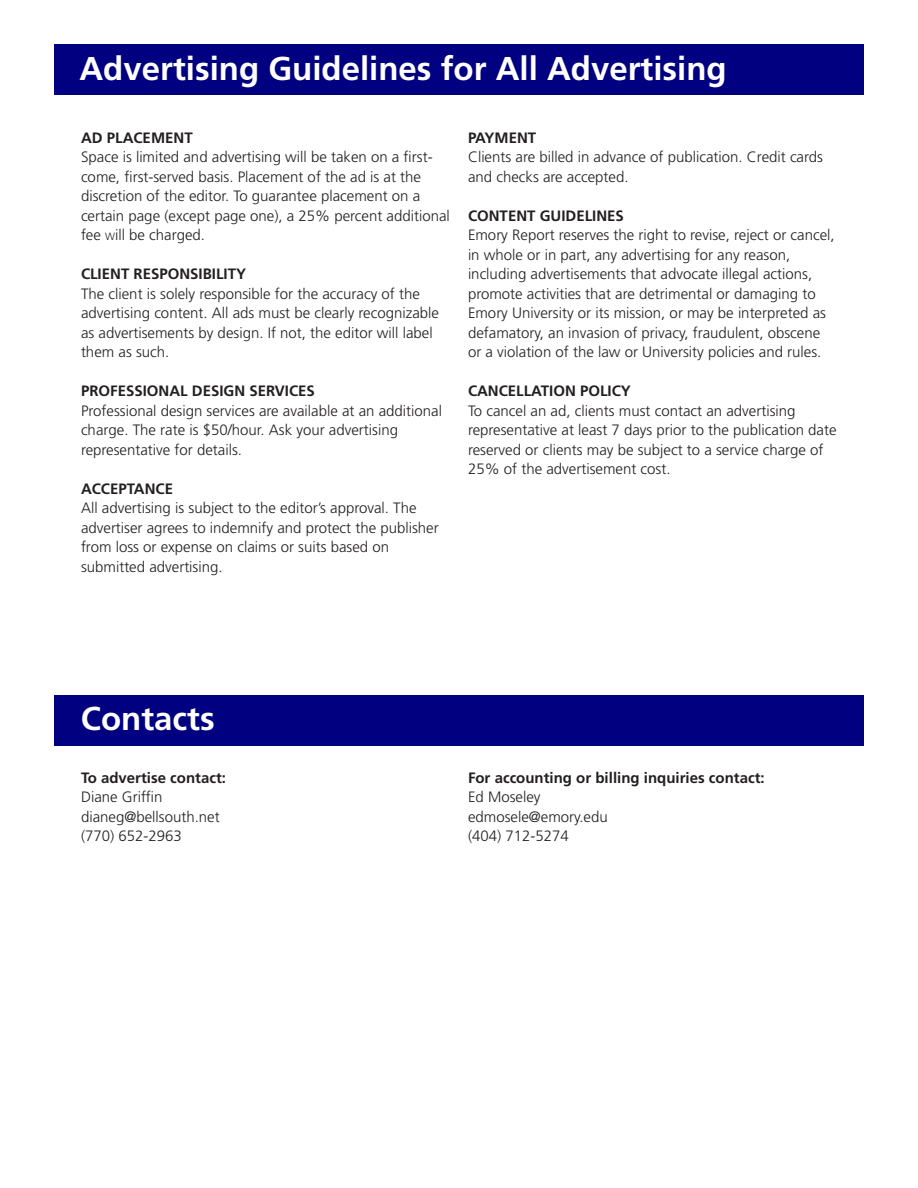
<style>
.page{position:relative;width:918px;height:1188px;background:#fff}
.page>*{position:absolute;margin:0;border:0;box-sizing:border-box;transform-origin:0 0}
.t1{font:700 33px "Frutiger LT Std";color:#fff}
.t2{font:300 15px/19.5px "Frutiger LT Std";color:#231f20}
.t3{font:700 15px "Frutiger LT Std";color:#231f20}
.s1{font-size:10.5px}
</style>
<div class="page">
<div style="left:54px;top:695px;width:810px;height:51px;background:#000080"></div>
<div style="left:54px;top:45px;width:810px;height:50px;background:#000080"></div>
<p class="t1" style="left:80px;top:49px;width:649px">Advertising Guidelines for All Advertising</p>
<p class="t3" style="left:81px;top:129px;width:113px">AD PLACEMENT</p>
<p class="t2" style="left:81px;top:148px;width:370px">Space is limited and advertising will be taken on a first&shy;come, first-served basis. Placement of the ad is at the discretion of the editor. To guarantee placement on a certain page (except page one), a 25% percent additional fee <span class="s1">w</span>ill be charged.</p>
<p class="t3" style="left:81px;top:265px;width:167px">CLIENT RESPONSIBILITY</p>
<p class="t2" style="left:81px;top:284px;width:360px">The client is solely responsible for the accuracy of the advertising content. All ads must be clearly recognizable as advertisements by design. If not, the editor will label them as such.</p>
<p class="t3" style="left:81px;top:382px;width:235px">PROFESSIONAL DESIGN SERVICES</p>
<p class="t2" style="left:81px;top:401px;width:363px">Professional design services are available at an additional charge. The rate is $50/hour. Ask your advertising representative for details.</p>
<p class="t3" style="left:81px;top:480px;width:94px">ACCEPTANCE</p>
<p class="t2" style="left:81px;top:499px;width:359px">All advertising is subject to the editor’s approval. The advertiser agrees to indemnify and protect the publisher from loss or expense on claims or suits based on submitted advertising.</p>
<p class="t3" style="left:468px;top:129px;width:70px">PAYMENT</p>
<p class="t2" style="left:468px;top:148px;width:357px">Clients are billed in advance of publication. Credit cards and checks are accepted.</p>
<p class="t3" style="left:468px;top:207px;width:157px">CONTENT GUIDELINES</p>
<p class="t2" style="left:468px;top:226px;width:368px">Emory Report reserves the right to revise, reject or cancel, in whole or in part, any advertising for any reason, including advertisements that advocate illegal actions, promote activities that are detrimental or damaging to Emory University or its mission, or may be interpreted as defamatory, an invasion of privacy, fraudulent, obscene or a violation of the law or University policies and rules.</p>
<p class="t3" style="left:468px;top:382px;width:164px">CANCELLATION POLICY</p>
<p class="t2" style="left:468px;top:401px;width:370px">To cancel an ad, clients must contact an advertising representative at least 7 days prior to the publication date reserved or clients may be subject to a service charge of 25% of the advertisement cost.</p>
<p class="t1" style="left:81px;top:699px;width:135px">Contacts</p>
<p class="t3" style="left:81px;top:769px;width:147px">To advertise contact:</p>
<p class="t2" style="left:81px;top:787px;width:83px">Diane Griffin</p>
<p class="t2" style="left:81px;top:807px;width:140px">dianeg@bellsouth.net</p>
<p class="t2" style="left:81px;top:826px;width:102px">(770) 652-2963</p>
<p class="t3" style="left:468px;top:769px;width:298px">For accounting or billing inquiries contact:</p>
<p class="t2" style="left:468px;top:787px;width:74px">Ed Moseley</p>
<p class="t2" style="left:468px;top:807px;width:141px">edmosele@emory.edu</p>
<p class="t2" style="left:468px;top:826px;width:102px">(404) 712-5274</p>
</div>
